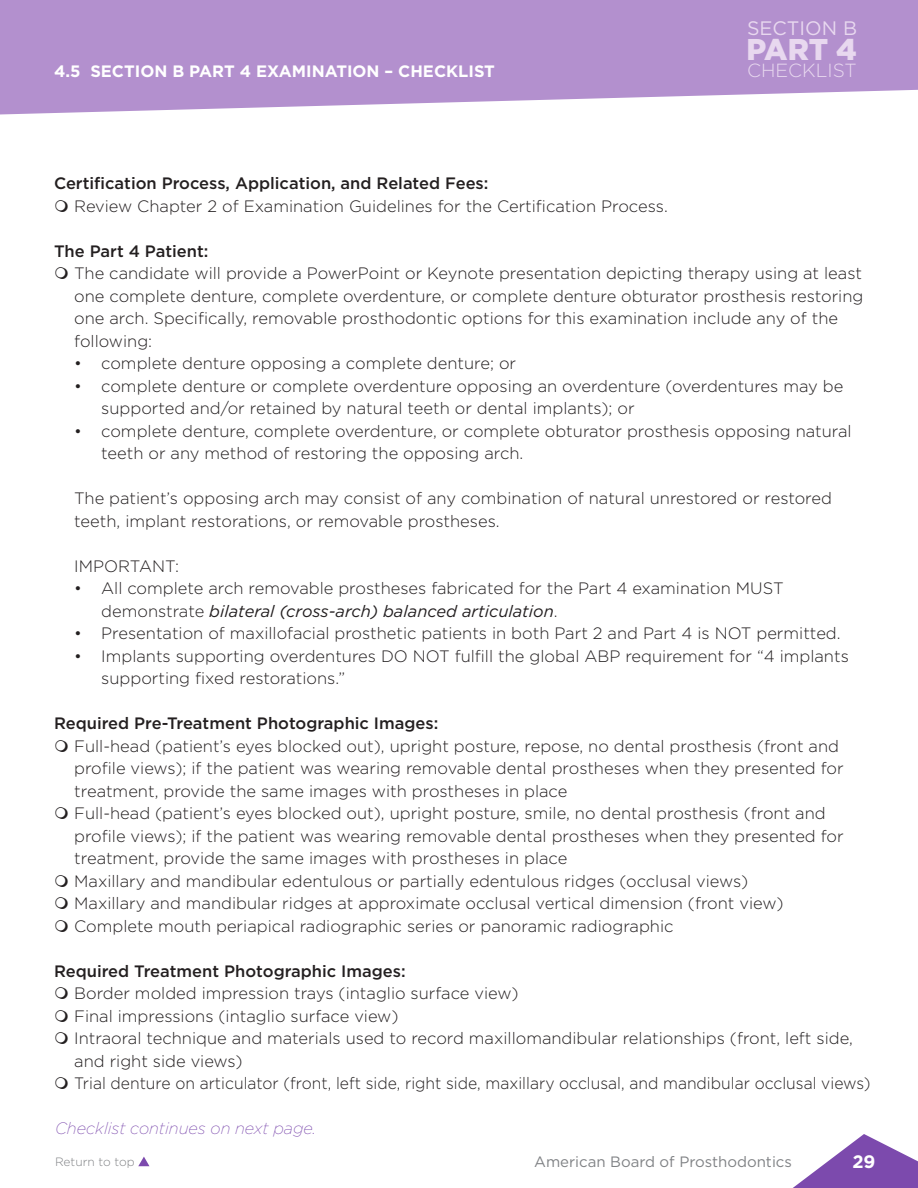
<style>
.page{position:relative;width:918px;height:1188px;background:#fff}
.page>*{position:absolute;margin:0;border:0;box-sizing:border-box;transform-origin:0 0}
.t1{font:900 30px "Gotham";color:#e8d8ef}
.t2{font:19.5px "Gotham";color:#e8d8ef}
.t3{font:300 19.05px "Gotham";color:#e8d8ef}
.t4{font:700 18px "Gotham";color:#fff}
.Body_Text{font:300 16.5px/22.5px "Gotham";color:#231f20}
.SubSub{font:500 16.5px "Gotham";color:#231f20}
.Body_Text-2{font:300 16.5px "Gotham";color:#231f20;scale:.95 1}
.SubSub-2{font:700 16.5px "Gotham";color:#fff}
.Body_Text-3{font:italic 200 16.5px "Gotham";color:#7c4aad}
.t5{font:15px "Gotham";color:#808285}
.t6{font:300 12px "Gotham";color:#808285}
.s1{font-weight:400;font-style:italic}
</style>
<div class="page">
<svg style="left:793px;top:1134px;width:125px;height:54px"></svg>
<svg style="left:138px;top:1157px;width:11px;height:9px"></svg>
<svg style="left:0;top:0;width:918px;height:114px;background:#ba9bd3"></svg>
<p class="SubSub-2" style="left:54px;top:60px;width:443px">4.5 SECTION B PART 4 EXAMINATION – CHECKLIST</p>
<p class="t2" style="left:747px;top:16px;width:112px">SECTION B</p>
<p class="t3" style="left:747px;top:59px;width:111px">CHECKLIST</p>
<p class="t1" style="left:746px;top:28px;width:112px">PART 4</p>
<p class="SubSub" style="left:54px;top:172px;width:436px">Certification Process, Application, and Related Fees:</p>
<p class="Body_Text" style="left:74px;top:194px;width:595px">Review Chapter 2 of Examination Guidelines for the Certification Process.</p>
<p class="SubSub" style="left:54px;top:240px;width:156px">The Part 4 Patient:</p>
<p class="Body_Text" style="left:74px;top:261px;width:791px">The candidate will provide a PowerPoint or Keynote presentation depicting therapy using at least one complete denture, complete overdenture, or complete denture obturator prosthesis restoring one arch. Specifically, removable prosthodontic options for this examination include any of the following:</p>
<p class="Body_Text" style="left:74px;top:351px;width:443px">• complete denture opposing a complete denture; or</p>
<p class="Body_Text" style="left:101px;top:374px;width:744px;text-indent:-27px">• complete denture or complete overdenture opposing an overdenture (overdentures may be supported and/or retained by natural teeth or dental implants); or</p>
<p class="Body_Text" style="left:101px;top:419px;width:752px;text-indent:-27px">• complete denture, complete overdenture, or complete obturator prosthesis opposing natural teeth or any method of restoring the opposing arch.</p>
<p class="Body_Text" style="left:74px;top:486px;width:759px">The patient’s opposing arch may consist of any combination of natural unrestored or restored teeth, implant restorations, or removable prostheses.</p>
<p class="Body_Text" style="left:74px;top:554px;width:106px">IMPORTANT:</p>
<p class="Body_Text" style="left:101px;top:576px;width:684px;text-indent:-27px">• All complete arch removable prostheses fabricated for the Part 4 examination MUST demonstrate <span class="s1">bilateral (cross-arch) balanced articulation</span>.</p>
<p class="Body_Text" style="left:74px;top:621px;width:768px">• Presentation of maxillofacial prosthetic patients in both Part 2 and Part 4 is NOT permitted.</p>
<p class="Body_Text" style="left:101px;top:644px;width:749px;text-indent:-27px">• Implants supporting overdentures DO NOT fulfill the global ABP requirement for “4 implants supporting fixed restorations.”</p>
<p class="SubSub" style="left:54px;top:712px;width:386px">Required Pre-Treatment Photographic Images:</p>
<p class="Body_Text" style="left:74px;top:734px;width:771px">Full-head (patient’s eyes blocked out), upright posture, repose, no dental prosthesis (front and profile views); if the patient was wearing removable dental prostheses when they presented for treatment, provide the same images with prostheses in place</p>
<p class="Body_Text" style="left:74px;top:801px;width:771px">Full-head (patient’s eyes blocked out), upright posture, smile, no dental prosthesis (front and profile views); if the patient was wearing removable dental prostheses when they presented for treatment, provide the same images with prostheses in place</p>
<p class="Body_Text" style="left:74px;top:869px;width:675px">Maxillary and mandibular edentulous or partially edentulous ridges (occlusal views)</p>
<p class="Body_Text" style="left:74px;top:891px;width:711px">Maxillary and mandibular ridges at approximate occlusal vertical dimension (front view)</p>
<p class="Body_Text" style="left:74px;top:914px;width:601px">Complete mouth periapical radiographic series or panoramic radiographic</p>
<p class="SubSub" style="left:54px;top:960px;width:353px">Required Treatment Photographic Images:</p>
<p class="Body_Text" style="left:74px;top:981px;width:446px">Border molded impression trays (intaglio surface view)</p>
<p class="Body_Text" style="left:74px;top:1004px;width:326px">Final impressions (intaglio surface view)</p>
<p class="Body_Text" style="left:74px;top:1026px;width:780px">Intraoral technique and materials used to record maxillomandibular relationships (front, left side, and right side views)</p>
<p class="Body_Text-2" style="left:74px;top:1073px;width:840px">Trial denture on articulator (front, left side, right side, maxillary occlusal, and mandibular occlusal views)</p>
<p class="Body_Text-3" style="left:55px;top:1118px;width:262px">Checklist continues on next page.</p>
<p class="t6" style="left:55px;top:1154px;width:81px">Return to top</p>
<p class="t5" style="left:534px;top:1152px;width:259px">American Board of Prosthodontics</p>
<p class="t4" style="left:852px;top:1149px;width:25px">29</p>
</div>
